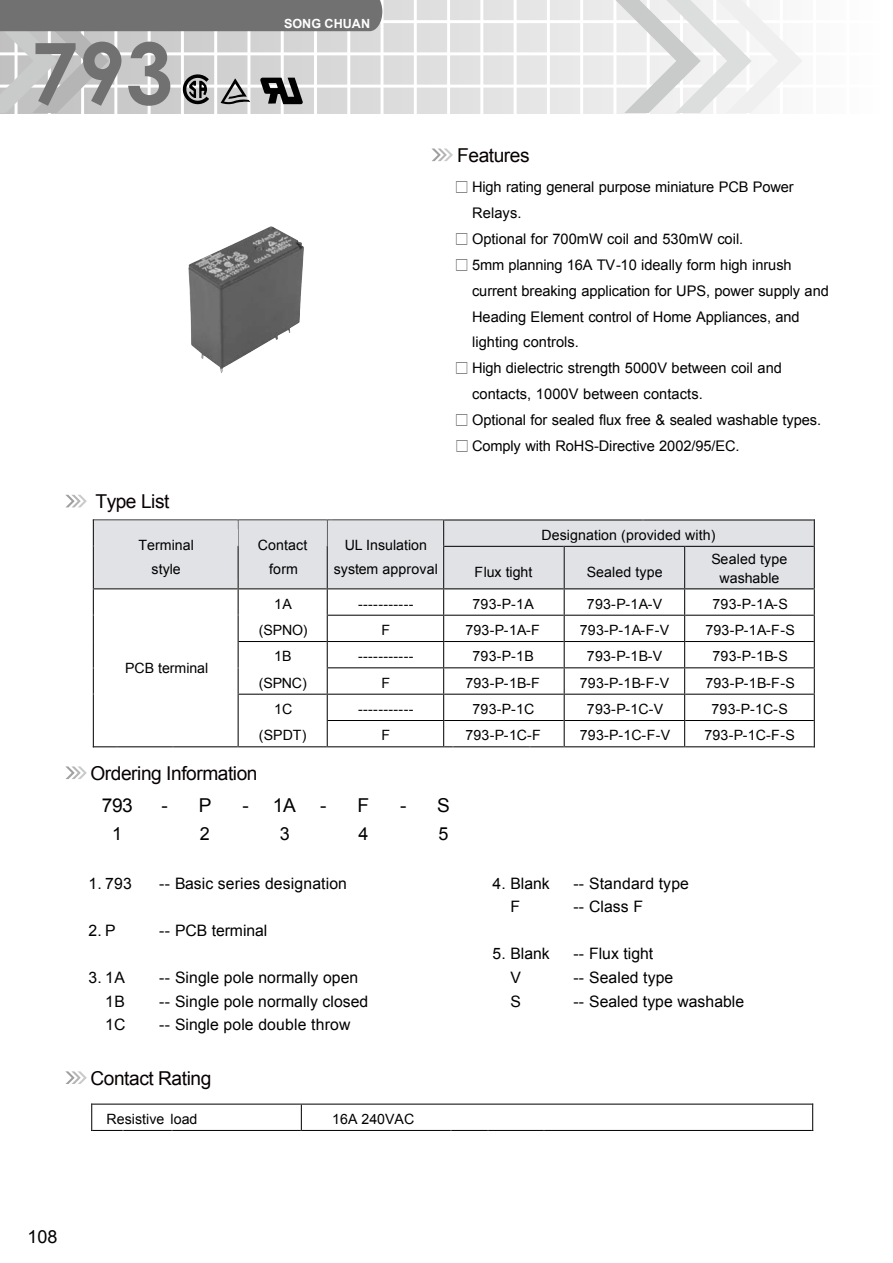
<style>
.page{position:relative;width:893px;height:1263px;background:#fff}
.page>*{position:absolute;margin:0;border:0;box-sizing:border-box;transform-origin:0 0}
.t1{font:700 85.05px "Century Gothic";color:#727172}
.t2{font:19.2px "Arial";letter-spacing:-.025em;color:#080001}
.t3{font:19.2px "Arial";color:#000}
.t4{font:18px "Arial";color:#000}
.t5{font:15.75px "Arial";letter-spacing:.005em;color:#000}
.t6{font:14.7px/25.8px "Arial";letter-spacing:-.005em;color:#000}
.t7{font:14.25px/24.3px "Arial";letter-spacing:.005em;color:#000;text-align:center}
.t8{font:700 12.6px "Arial";color:#fff}
.s1{font-family:"Lin Gothic";font-weight:500;font-size:13.5px}
</style>
<div class="page">
<div style="left:384px;top:0;width:224px;height:113px;background:#e3e3e3"></div>
<hr style="left:0;top:20px;width:880px;height:3px;background:#fff">
<hr style="left:0;top:52px;width:880px;height:3px;background:#fff">
<hr style="left:0;top:85px;width:880px;height:3px;background:#fff">
<hr style="left:414px;top:0;width:3px;height:114px;background:#fff">
<hr style="left:447px;top:0;width:3px;height:114px;background:#fff">
<hr style="left:480px;top:0;width:3px;height:114px;background:#fff">
<hr style="left:514px;top:0;width:3px;height:114px;background:#fff">
<hr style="left:547px;top:0;width:3px;height:114px;background:#fff">
<hr style="left:580px;top:0;width:3px;height:114px;background:#fff">
<svg style="left:608px;top:0;width:194px;height:113px"></svg>
<svg style="left:65px;top:1071px;width:22px;height:13px"></svg>
<svg style="left:65px;top:766px;width:22px;height:13px"></svg>
<svg style="left:66px;top:495px;width:21px;height:12px"></svg>
<svg style="left:432px;top:149px;width:21px;height:12px"></svg>
<svg style="left:93px;top:519px;width:722px;height:228px"></svg>
<hr style="left:92px;top:1103px;width:209px;height:1px;background:#000">
<hr style="left:302px;top:1103px;width:510px;height:1px;background:#000">
<svg style="left:91px;top:1103px;width:1px;height:28px"></svg>
<hr style="left:92px;top:1130px;width:31px;height:1px;background:#000">
<hr style="left:124px;top:1130px;width:47px;height:1px;background:#000">
<hr style="left:172px;top:1130px;width:129px;height:1px;background:#000">
<svg style="left:301px;top:1103px;width:1px;height:28px"></svg>
<hr style="left:302px;top:1130px;width:149px;height:1px;background:#000">
<hr style="left:452px;top:1130px;width:35px;height:1px;background:#000">
<hr style="left:488px;top:1130px;width:56px;height:1px;background:#000">
<hr style="left:545px;top:1130px;width:266px;height:1px;background:#000">
<svg style="left:811px;top:1103px;width:2px;height:28px"></svg>
<svg style="left:0;top:0;width:382px;height:113px;background:#b2b2b2"></svg>
<img style="left:261px;top:242px;width:43px;height:104px">
<h1 class="t1" style="left:30px;top:20px;width:144px">793</h1>
<p class="t8" style="left:284px;top:17px;width:88px">SONG CHUAN</p>
<h2 class="t2" style="left:95px;top:490px;width:76px">Type List</h2>
<p class="t7" style="left:138px;top:533px;width:57px">Terminal style</p>
<p class="t7" style="left:258px;top:533px;width:51px">Contact form</p>
<p class="t7" style="left:334px;top:533px;width:106px">UL Insulation system approval</p>
<h2 class="t2" style="left:457px;top:145px;width:74px">Features</h2>
<p class="t6" style="left:472px;top:174px;width:323px;text-indent:-17px"><span class="s1">□</span> High rating general purpose miniature PCB Power<br>Relays.</p>
<p class="t6" style="left:455px;top:226px;width:290px"><span class="s1">□</span> Optional for 700mW coil and 530mW coil.</p>
<p class="t6" style="left:472px;top:252px;width:358px;text-indent:-17px"><span class="s1">□</span> 5mm planning 16A TV-10 ideally form high inrush current breaking application for UPS, power supply and Heading Element control of Home Appliances, and lighting controls.</p>
<p class="t6" style="left:472px;top:355px;width:311px;text-indent:-17px"><span class="s1">□</span> High dielectric strength 5000V between coil and contacts, 1000V between contacts.</p>
<p class="t6" style="left:455px;top:407px;width:368px"><span class="s1">□</span> Optional for sealed flux free &amp; sealed washable types.</p>
<p class="t6" style="left:455px;top:433px;width:286px"><span class="s1">□</span> Comply with RoHS-Directive 2002/95/EC.</p>
<p class="t7" style="left:541px;top:523px;width:176px">Designation (provided with)</p>
<p class="t7" style="left:475px;top:560px;width:59px">Flux tight</p>
<p class="t7" style="left:587px;top:560px;width:77px">Sealed type</p>
<p class="t7" style="left:711px;top:549px;width:77px;line-height:19.2px">Sealed type washable</p>
<p class="t7" style="left:125px;top:656px;width:85px">PCB terminal</p>
<p class="t7" style="left:274px;top:591px;width:19px">1A</p>
<p class="t7" style="left:358px;top:591px;width:57px">-----------</p>
<p class="t7" style="left:473px;top:591px;width:63px">793-P-1A</p>
<p class="t7" style="left:587px;top:591px;width:77px">793-P-1A-V</p>
<p class="t7" style="left:712px;top:591px;width:77px">793-P-1A-S</p>
<p class="t7" style="left:259px;top:618px;width:50px">(SPNO)</p>
<p class="t7" style="left:381px;top:618px;width:10px">F</p>
<p class="t7" style="left:465px;top:618px;width:76px">793-P-1A-F</p>
<p class="t7" style="left:580px;top:618px;width:91px">793-P-1A-F-V</p>
<p class="t7" style="left:705px;top:618px;width:91px">793-P-1A-F-S</p>
<p class="t7" style="left:274px;top:644px;width:19px">1B</p>
<p class="t7" style="left:358px;top:644px;width:57px">-----------</p>
<p class="t7" style="left:473px;top:644px;width:63px">793-P-1B</p>
<p class="t7" style="left:587px;top:644px;width:77px">793-P-1B-V</p>
<p class="t7" style="left:712px;top:644px;width:77px">793-P-1B-S</p>
<p class="t7" style="left:259px;top:670px;width:49px">(SPNC)</p>
<p class="t7" style="left:381px;top:670px;width:10px">F</p>
<p class="t7" style="left:465px;top:670px;width:76px">793-P-1B-F</p>
<p class="t7" style="left:580px;top:670px;width:91px">793-P-1B-F-V</p>
<p class="t7" style="left:705px;top:670px;width:91px">793-P-1B-F-S</p>
<p class="t7" style="left:274px;top:697px;width:20px">1C</p>
<p class="t7" style="left:358px;top:697px;width:57px">-----------</p>
<p class="t7" style="left:473px;top:697px;width:63px">793-P-1C</p>
<p class="t7" style="left:587px;top:697px;width:78px">793-P-1C-V</p>
<p class="t7" style="left:711px;top:697px;width:78px">793-P-1C-S</p>
<p class="t7" style="left:259px;top:723px;width:49px">(SPDT)</p>
<p class="t7" style="left:381px;top:723px;width:10px">F</p>
<p class="t7" style="left:465px;top:723px;width:77px">793-P-1C-F</p>
<p class="t7" style="left:580px;top:723px;width:92px">793-P-1C-F-V</p>
<p class="t7" style="left:704px;top:723px;width:92px">793-P-1C-F-S</p>
<h2 class="t2" style="left:91px;top:762px;width:169px">Ordering Information</h2>
<h2 class="t3" style="left:102px;top:794px;width:32px">793</h2>
<h2 class="t3" style="left:162px;top:794px;width:51px">- P</h2>
<h2 class="t3" style="left:243px;top:794px;width:55px">- 1A</h2>
<h2 class="t3" style="left:320px;top:794px;width:50px">- F</h2>
<h2 class="t3" style="left:400px;top:794px;width:51px">- S</h2>
<p class="t4" style="left:112px;top:824px;width:12px">1</p>
<p class="t4" style="left:200px;top:824px;width:12px">2</p>
<p class="t4" style="left:280px;top:824px;width:12px">3</p>
<p class="t4" style="left:358px;top:824px;width:12px">4</p>
<p class="t4" style="left:438px;top:824px;width:12px">5</p>
<p class="t5" style="left:88px;top:874px;width:45px">1. 793</p>
<p class="t5" style="left:159px;top:874px;width:189px">-- Basic series designation</p>
<p class="t5" style="left:492px;top:874px;width:59px">4. Blank</p>
<p class="t5" style="left:573px;top:874px;width:117px">-- Standard type</p>
<p class="t5" style="left:510px;top:898px;width:11px">F</p>
<p class="t5" style="left:573px;top:898px;width:71px">-- Class F</p>
<p class="t5" style="left:88px;top:921px;width:29px">2.P</p>
<p class="t5" style="left:159px;top:921px;width:109px">-- PCB terminal</p>
<p class="t5" style="left:492px;top:945px;width:59px">5. Blank</p>
<p class="t5" style="left:573px;top:945px;width:81px">-- Flux tight</p>
<p class="t5" style="left:88px;top:969px;width:38px">3. 1A</p>
<p class="t5" style="left:159px;top:969px;width:200px">-- Single pole normally open</p>
<p class="t5" style="left:510px;top:969px;width:12px">V</p>
<p class="t5" style="left:573px;top:969px;width:102px">-- Sealed type</p>
<p class="t5" style="left:105px;top:992px;width:21px">1B</p>
<p class="t5" style="left:159px;top:992px;width:211px">-- Single pole normally closed</p>
<p class="t5" style="left:510px;top:992px;width:12px">S</p>
<p class="t5" style="left:573px;top:992px;width:172px">-- Sealed type washable</p>
<p class="t5" style="left:105px;top:1016px;width:22px">1C</p>
<p class="t5" style="left:159px;top:1016px;width:193px">-- Single pole double throw</p>
<h2 class="t2" style="left:91px;top:1068px;width:122px">Contact Rating</h2>
<p class="t4" style="left:28px;top:1227px;width:30px">108</p>
<p class="t7" style="left:106px;top:1107px;width:93px">Resistive load</p>
<p class="t7" style="left:332px;top:1107px;width:84px">16A 240VAC</p>
</div>
